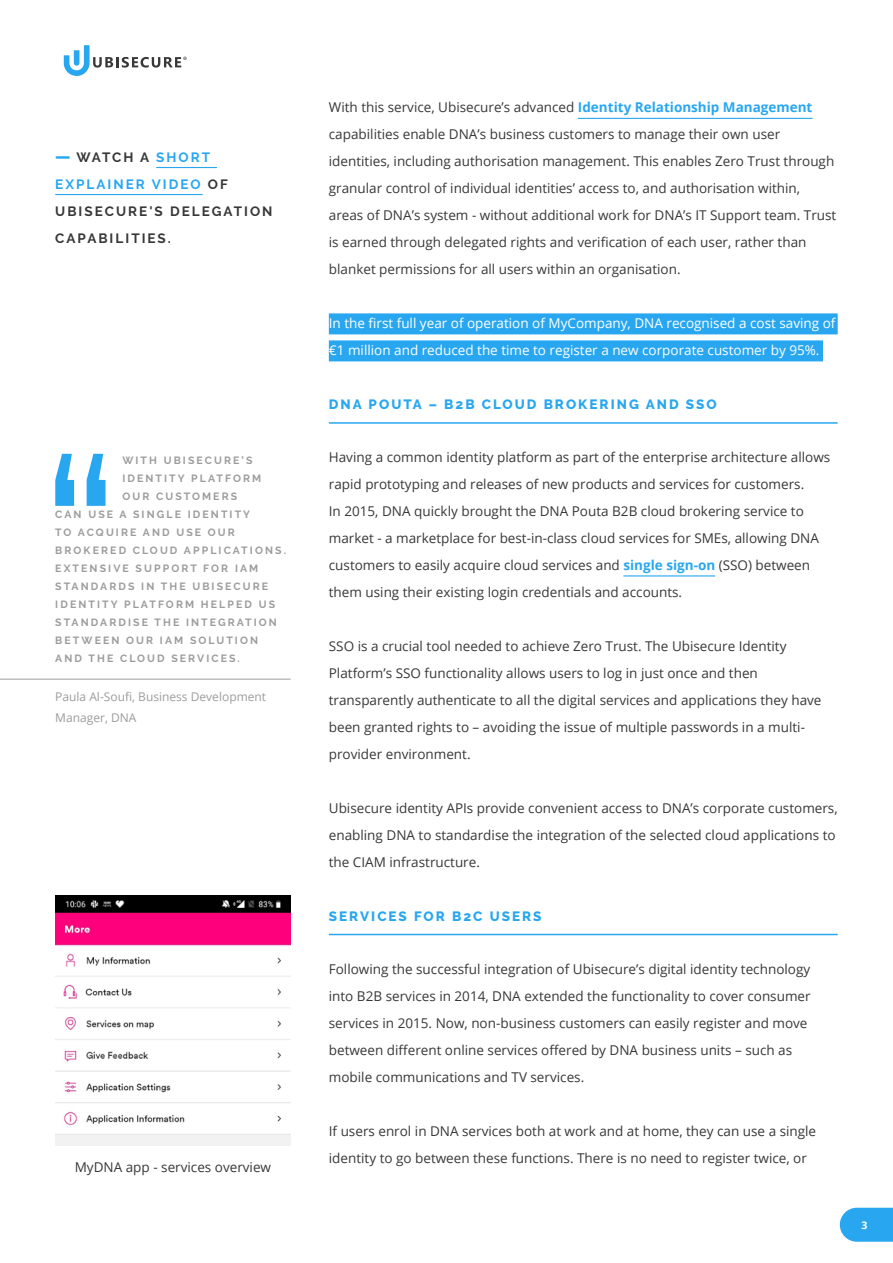
<style>
.page{position:relative;width:893px;height:1263px;background:#fff}
.page>*{position:absolute;margin:0;border:0;box-sizing:border-box;transform-origin:0 0}
.quote{font:500 227.4px "Raleway";color:#28a7f0}
.body{font:13.5px/27px "Open Sans";color:#383838}
.body-2{font:13.5px/27px "Open Sans";color:#fff}
.t1{font:700 13.5px/27px "Raleway";letter-spacing:.15em;color:#383838}
.H2_subtitles{font:800 13.5px "Raleway";letter-spacing:.15em;color:#28a7f0}
.notes{font:12px/21px "Open Sans";color:#9c9c9c}
.quote-2{font:700 10.5px "Raleway";letter-spacing:.2em;color:#9c9c9c}
.t2{font:700 10.5px "Open Sans";color:#fff}
.s1{font-weight:800;font-size:16.5px;color:#28a7f0}
.s2{color:#28a7f0}
.s3{font-weight:700;color:#28a7f0}
</style>
<div class="page">
<svg style="left:840px;top:1208px;width:53px;height:34px"></svg>
<hr style="left:578px;top:118px;width:234px;height:1px;background:#28a7f0">
<div style="left:329px;top:313px;width:509px;height:21px;background:#28a7f0"></div>
<div style="left:329px;top:340px;width:494px;height:21px;background:#28a7f0"></div>
<hr style="left:329px;top:422px;width:509px;height:2px;background:#28a7f0">
<hr style="left:623px;top:575px;width:92px;height:1px;background:#28a7f0">
<hr style="left:329px;top:934px;width:509px;height:1px;background:#28a7f0">
<hr style="left:156px;top:167px;width:61px;height:1px;background:#28a7f0">
<hr style="left:55px;top:194px;width:148px;height:1px;background:#28a7f0">
<img style="left:55px;top:896px;width:236px;height:249px">
<hr style="left:0;top:679px;width:291px;height:1px;background:#9c9c9c">
<svg style="left:64px;top:45px;width:123px;height:31px"></svg>
<p class="t1" style="left:55px;top:143px;width:219px"><span class="s1">—</span> WATCH A <span class="s2">SHORT<br>EXPLAINER VIDEO</span> OF<br>UBISECURE'S DELEGATION<br>CAPABILITIES.</p>
<p class="quote" style="left:41px;top:408px;width:80px">“</p>
<p class="quote-2" style="left:122px;top:454px;width:132px">WITH UBISECURE’S</p>
<p class="quote-2" style="left:122px;top:472px;width:140px">IDENTITY PLATFORM</p>
<p class="quote-2" style="left:122px;top:490px;width:116px">OUR CUSTOMERS</p>
<p class="quote-2" style="left:55px;top:508px;width:196px">CAN USE A SINGLE IDENTITY</p>
<p class="quote-2" style="left:55px;top:526px;width:181px">TO ACQUIRE AND USE OUR</p>
<p class="quote-2" style="left:55px;top:544px;width:232px">BROKERED CLOUD APPLICATIONS.</p>
<p class="quote-2" style="left:55px;top:562px;width:205px">EXTENSIVE SUPPORT FOR IAM</p>
<p class="quote-2" style="left:55px;top:580px;width:214px">STANDARDS IN THE UBISECURE</p>
<p class="quote-2" style="left:55px;top:598px;width:221px">IDENTITY PLATFORM HELPED US</p>
<p class="quote-2" style="left:55px;top:616px;width:223px">STANDARDISE THE INTEGRATION</p>
<p class="quote-2" style="left:55px;top:634px;width:204px">BETWEEN OUR IAM SOLUTION</p>
<p class="quote-2" style="left:55px;top:652px;width:186px">AND THE CLOUD SERVICES.</p>
<p class="notes" style="left:55px;top:686px;width:212px">Paula Al-Soufi, Business Development<br>Manager, DNA</p>
<p class="body" style="left:75px;top:1153px;width:198px">MyDNA app - services overview</p>
<p class="body" style="left:329px;top:94px;width:509px">With this service, Ubisecure’s advanced <span class="s3">Identity Relationship Management </span>capabilities enable DNA’s business customers to manage their own user identities, including authorisation management. This enables Zero Trust through granular control of individual identities’ access to, and authorisation within, areas of DNA’s system - without additional work for DNA’s IT Support team. Trust is earned through delegated rights and verification of each user, rather than blanket permissions for all users within an organisation.</p>
<p class="body-2" style="left:329px;top:310px;width:508px">In the first full year of operation of MyCompany, DNA recognised a cost saving of €1 million and reduced the time to register a new corporate customer by 95%.</p>
<p class="H2_subtitles" style="left:329px;top:397px;width:389px">DNA POUTA – B2B CLOUD BROKERING AND SSO</p>
<p class="body" style="left:329px;top:443px;width:503px">Having a common identity platform as part of the enterprise architecture allows rapid prototyping and releases of new products and services for customers.</p>
<p class="body" style="left:329px;top:497px;width:492px">In 2015, DNA quickly brought the DNA Pouta B2B cloud brokering service to market - a marketplace for best-in-class cloud services for SMEs, allowing DNA customers to easily acquire cloud services and <span class="s3">single sign-on</span> (SSO) between them using their existing login credentials and accounts.</p>
<p class="body" style="left:329px;top:632px;width:494px">SSO is a crucial tool needed to achieve Zero Trust. The Ubisecure Identity Platform’s SSO functionality allows users to log in just once and then transparently authenticate to all the digital services and applications they have been granted rights to – avoiding the issue of multiple passwords in a multi&shy;provider environment.</p>
<p class="body" style="left:329px;top:794px;width:510px">Ubisecure identity APIs provide convenient access to DNA’s corporate customers, enabling DNA to standardise the integration of the selected cloud applications to the CIAM infrastructure.</p>
<p class="H2_subtitles" style="left:329px;top:908px;width:214px">SERVICES FOR B2C USERS</p>
<p class="body" style="left:329px;top:955px;width:483px">Following the successful integration of Ubisecure’s digital identity technology into B2B services in 2014, DNA extended the functionality to cover consumer services in 2015. Now, non-business customers can easily register and move between different online services offered by DNA business units – such as mobile communications and TV services.</p>
<p class="body" style="left:329px;top:1117px;width:489px">If users enrol in DNA services both at work and at home, they can use a single identity to go between these functions. There is no need to register twice, or</p>
<p class="t2" style="left:861px;top:1217px;width:7px">3</p>
</div>
